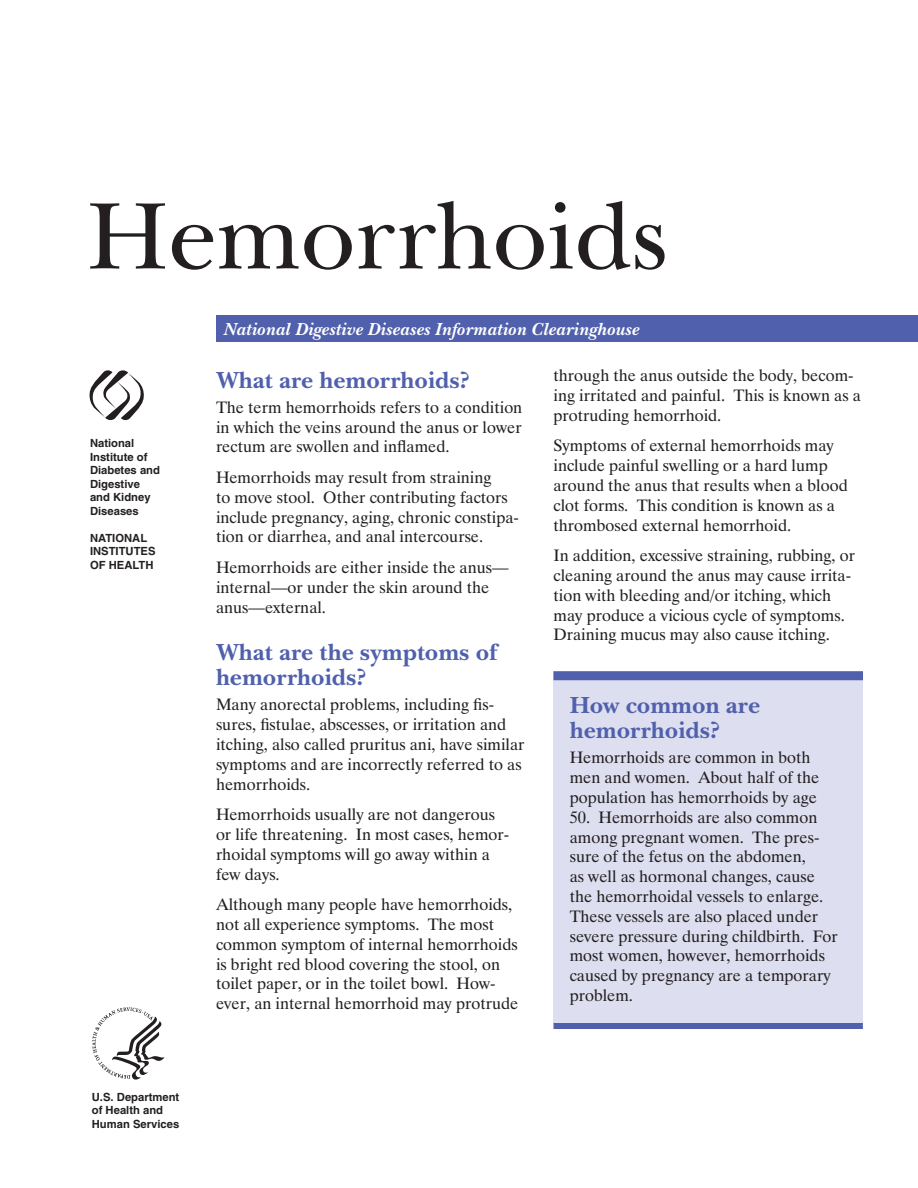
<style>
.page{position:relative;width:918px;height:1188px;background:#fff}
.page>*{position:absolute;margin:0;border:0;box-sizing:border-box;transform-origin:0 0}
.t1{font:97.5px "New Baskerville ITC";color:#231f20}
.t2{font:700 24px/25.5px "New Baskerville ITC";color:#5060ac}
.t3{font:italic 700 18px "New Baskerville ITC";color:#fff}
.t4{font:16.5px/19.8px "Dutch 801 BT";color:#231f20}
.t5{font:700 11.25px/13.5px "Helvetica";color:#231f20}
</style>
<div class="page">
<div style="left:216px;top:315px;width:702px;height:27px;background:#5060ac"></div>
<svg style="left:90px;top:370px;width:54px;height:50px"></svg>
<svg style="left:92px;top:1007px;width:72px;height:72px"></svg>
<div style="left:554px;top:672px;width:309px;height:352px;background:#dddeef"></div>
<div style="left:554px;top:671px;width:309px;height:9px;background:#5060ac"></div>
<div style="left:554px;top:1023px;width:309px;height:6px;background:#5060ac"></div>
<h1 class="t1" style="left:87px;top:180px;width:583px">Hemorrhoids</h1>
<p class="t5" style="left:90px;top:437px;width:72px">National<br>Institute of<br>Diabetes and<br>Digestive and Kidney<br>Diseases</p>
<p class="t5" style="left:90px;top:531px;width:67px">NATIONAL<br>INSTITUTES<br>OF HEALTH</p>
<p class="t5" style="left:92px;top:1090px;width:89px">U.S. Department of Health and<br>Human Services</p>
<p class="t3" style="left:224px;top:318px;width:418px">National Digestive Diseases Information Clearinghouse</p>
<h2 class="t2" style="left:216px;top:367px;width:255px">What are hemorrhoids?</h2>
<p class="t4" style="left:216px;top:397px;width:308px;text-align:justify">The term hemorrhoids refers to a condition in which the veins around the anus or lower rectum are swollen and inflamed.</p>
<p class="t4" style="left:216px;top:467px;width:304px">Hemorrhoids may result from straining<br>to move stool. Other contributing factors include pregnancy, aging, chronic constipa&shy;tion or diarrhea, and anal intercourse.</p>
<p class="t4" style="left:216px;top:557px;width:294px">Hemorrhoids are either inside the anus— internal—or under the skin around the anus—external.</p>
<h2 class="t2" style="left:216px;top:639px;width:283px">What are the symptoms of hemorrhoids?</h2>
<p class="t4" style="left:216px;top:695px;width:310px">Many anorectal problems, including fis&shy;sures, fistulae, abscesses, or irritation and itching, also called pruritus ani, have similar symptoms and are incorrectly referred to as hemorrhoids.</p>
<p class="t4" style="left:216px;top:804px;width:295px">Hemorrhoids usually are not dangerous or life threatening. In most cases, hemor&shy;rhoidal symptoms will go away within a few days.</p>
<p class="t4" style="left:216px;top:894px;width:304px">Although many people have hemorrhoids, not all experience symptoms. The most common symptom of internal hemorrhoids is bright red blood covering the stool, on toilet paper, or in the toilet bowl. How&shy;ever, an internal hemorrhoid may protrude</p>
<p class="t4" style="left:554px;top:365px;width:309px">through the anus outside the body, becom&shy;ing irritated and painful. This is known as a protruding hemorrhoid.</p>
<p class="t4" style="left:554px;top:436px;width:296px">Symptoms of external hemorrhoids may include painful swelling or a hard lump around the anus that results when a blood clot forms. This condition is known as a thrombosed external hemorrhoid.</p>
<p class="t4" style="left:554px;top:546px;width:303px">In addition, excessive straining, rubbing, or cleaning around the anus may cause irrita&shy;tion with bleeding and/or itching, which may produce a vicious cycle of symptoms.<br>Draining mucus may also cause itching.</p>
<h2 class="t2" style="left:570px;top:692px;width:192px">How common are hemorrhoids?</h2>
<p class="t4" style="left:570px;top:748px;width:251px">Hemorrhoids are common in both men and women. About half of the population has hemorrhoids by age</p>
<p class="t4" style="left:570px;top:807px;width:270px">50. Hemorrhoids are also common among pregnant women. The pres&shy;sure of the fetus on the abdomen,<br>as well as hormonal changes, cause the hemorrhoidal vessels to enlarge.<br>These vessels are also placed under severe pressure during childbirth. For most women, however, hemorrhoids caused by pregnancy are a temporary problem.</p>
</div>
